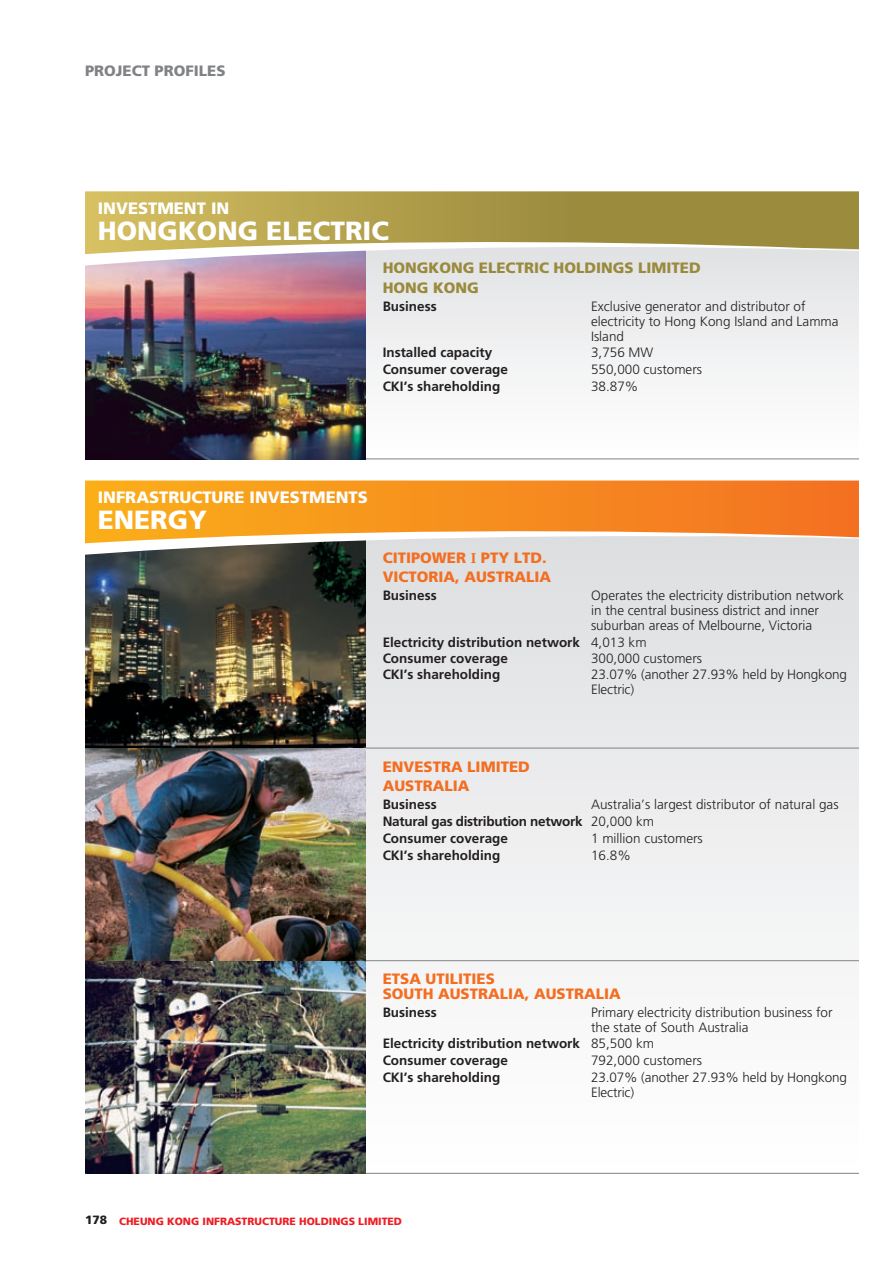
<style>
.page{position:relative;width:893px;height:1263px;background:#fff}
.page>*{position:absolute;margin:0;border:0;box-sizing:border-box;transform-origin:0 0}
.t1{font:900 26.25px "Frutiger LT Std";color:#fff}
.t2{font:900 16.5px "Frutiger LT Std";color:#fff}
.t3{font:900 15px/19.2px "Frutiger LT Std";color:#f36e21}
.t4{font:900 15px "Frutiger LT Std";color:#9a8a3d}
.t5{font:900 15px "Frutiger LT Std";color:#808285}
.t6{font:300 13.5px/15px "Frutiger LT Std";color:#231f20}
.t7{font:700 13.5px/16.4px "Frutiger LT Std";color:#231f20}
.t8{font:900 10.5px "Frutiger LT Std";color:#ee1d23}
.s1{font-family:"Adobe Garamond Pro";font-weight:700}
.s2{font-weight:300}
.s3{font-weight:700}
.s4{font-size:12px;color:#231f20}
</style>
<div class="page">
<div style="left:366px;top:273px;width:493px;height:105px;background:#ededee"></div>
<hr style="left:85px;top:458px;width:774px;height:1px;background:#808285">
<svg style="left:366px;top:562px;width:493px;height:611px"></svg>
<hr style="left:85px;top:748px;width:774px;height:1px;background:#808285">
<hr style="left:85px;top:960px;width:774px;height:1px;background:#808285">
<hr style="left:85px;top:1173px;width:774px;height:1px;background:#808285">
<img style="left:85px;top:273px;width:281px;height:186px">
<svg style="left:85px;top:191px;width:774px;height:45px;background:#ae9c4a"></svg>
<svg style="left:85px;top:236px;width:774px;height:37px;background:#d4cbbb"></svg>
<img style="left:85px;top:562px;width:281px;height:612px">
<svg style="left:85px;top:480px;width:774px;height:45px;background:#f69020"></svg>
<svg style="left:85px;top:525px;width:774px;height:37px"></svg>
<p class="t5" style="left:85px;top:62px;width:142px">PROJECT PROFILES</p>
<p class="t2" style="left:98px;top:198px;width:133px">INVESTMENT IN</p>
<p class="t1" style="left:98px;top:215px;width:293px">HONGKONG ELECTRIC</p>
<p class="t4" style="left:383px;top:259px;width:24px">HONGKONG</p>
<p class="t4" style="left:479px;top:259px;width:19px">ELECTRIC</p>
<p class="t4" style="left:554px;top:259px;width:22px">HOLDINGS</p>
<p class="t4" style="left:638px;top:259px;width:19px">LIMITED</p>
<p class="t4" style="left:383px;top:278px;width:23px">HONG</p>
<p class="t4" style="left:433px;top:278px;width:23px">KONG</p>
<p class="t7" style="left:383px;top:298px;width:55px">Business</p>
<p class="t6" style="left:591px;top:299px;width:249px">Exclusive generator and distributor of electricity to Hong Kong Island and Lamma<br>Island</p>
<p class="t7" style="left:383px;top:344px;width:111px">Installed capacity</p>
<p class="t6" style="left:591px;top:345px;width:64px">3,756 MW</p>
<p class="t7" style="left:383px;top:361px;width:127px">Consumer coverage</p>
<p class="t6" style="left:591px;top:362px;width:113px">550,000 customers</p>
<p class="t7" style="left:383px;top:378px;width:119px">CKI’s shareholding</p>
<p class="t6" style="left:591px;top:379px;width:49px">38.87%</p>
<p class="t2" style="left:98px;top:487px;width:272px">INFRASTRUCTURE INVESTMENTS</p>
<p class="t1" style="left:98px;top:504px;width:111px">ENERGY</p>
<p class="t3" style="left:383px;top:548px;width:170px">CITIPOWER <span class="s1">I</span> PTY LTD.<br>VICTORIA, AUSTRALIA</p>
<p class="t7" style="left:383px;top:588px;width:55px">Business</p>
<p class="t6" style="left:591px;top:588px;width:254px">Operates the electricity distribution network in the central business district and inner suburban areas of Melbourne, Victoria</p>
<p class="t7" style="left:383px;top:634px;width:265px">Electricity distribution network <span class="s2">4,013 km<br></span>Consumer coverage</p>
<p class="t6" style="left:591px;top:651px;width:113px">300,000 customers</p>
<p class="t7" style="left:383px;top:666px;width:119px">CKI’s shareholding</p>
<p class="t6" style="left:591px;top:667px;width:258px">23.07% (another 27.93% held by Hongkong<br>Electric)</p>
<p class="t3" style="left:383px;top:757px;width:149px">ENVESTRA LIMITED<br>AUSTRALIA</p>
<p class="t7" style="left:383px;top:796px;width:55px">Business</p>
<p class="t6" style="left:383px;top:796px;width:457px;line-height:17px;text-indent:208px">Australia’s largest distributor of natural gas<br><span class="s3">Natural gas distribution network</span> 20,000 km<br><span class="s3">Consumer coverage</span></p>
<p class="t6" style="left:591px;top:831px;width:113px">1 million customers</p>
<p class="t7" style="left:383px;top:847px;width:119px">CKI’s shareholding</p>
<p class="t6" style="left:591px;top:848px;width:41px">16.8%</p>
<p class="t3" style="left:383px;top:971px;width:240px;line-height:15px">ETSA UTILITIES<br>SOUTH AUSTRALIA, AUSTRALIA</p>
<p class="t7" style="left:383px;top:1004px;width:55px">Business</p>
<p class="t6" style="left:591px;top:1005px;width:243px">Primary electricity distribution business for the state of South Australia</p>
<p class="t7" style="left:383px;top:1035px;width:273px;line-height:17px">Electricity distribution network <span class="s2">85,500 km<br></span>Consumer coverage</p>
<p class="t6" style="left:591px;top:1053px;width:113px">792,000 customers</p>
<p class="t7" style="left:383px;top:1070px;width:119px">CKI’s shareholding</p>
<p class="t6" style="left:591px;top:1070px;width:258px">23.07% (another 27.93% held by Hongkong<br>Electric)</p>
<p class="t8" style="left:85px;top:1214px;width:319px"><span class="s4">178</span> CHEUNG KONG INFRASTRUCTURE HOLDINGS LIMITED</p>
</div>
